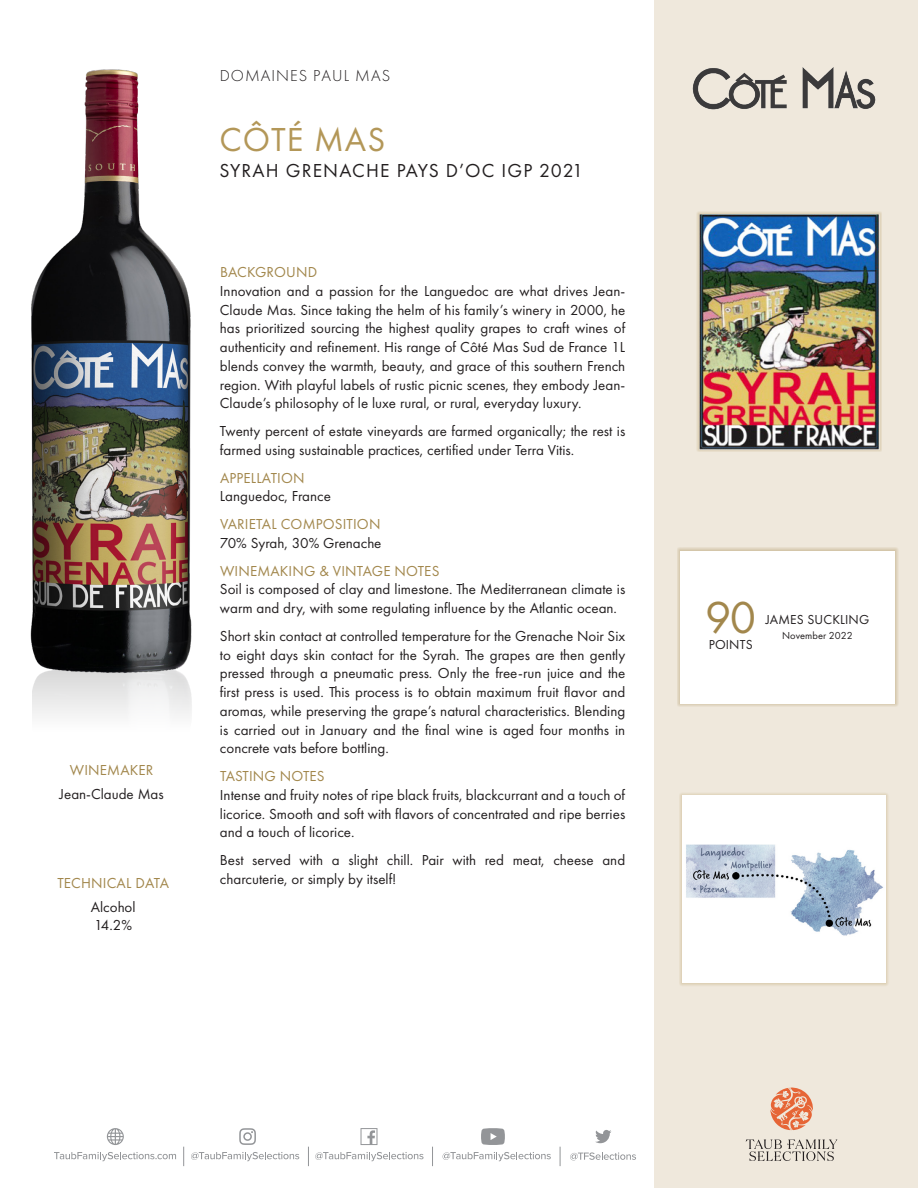
<style>
.page{position:relative;width:918px;height:1188px;background:#fff}
.page>*{position:absolute;margin:0;border:0;box-sizing:border-box;transform-origin:0 0}
.t1{font:46.5px "Futura PT";color:#a2874c}
._2_Producer_Name{font:34.5px "Futura PT";letter-spacing:.03em;color:#b39758}
._3_Wine_Name___Vint{font:19.5px "Futura PT";letter-spacing:.06em;color:#231f20}
._1_Eyebrow_Text{font:300 16.5px "Futura PT";letter-spacing:.06em;color:#231f20}
._5_Body_Text{font:15px/18.8px "Futura PT";color:#231f20;text-align:justify}
._4_Para_Header{font:15px "Futura PT";letter-spacing:.01em;color:#a2874c}
.Winemkr___Tech_body{font:15px/18px "Futura PT";color:#231f20}
.Winemkr___Tech_head{font:15px "Futura PT";letter-spacing:.01em;color:#a2874c}
.t2{font:13.5px "Futura PT";letter-spacing:.01em;color:#231f20}
.t3{font:10.5px "Futura PT";color:#231f20}
</style>
<div class="page">
<img style="left:31px;top:69px;width:161px;height:588px">
<img style="left:32px;top:657px;width:160px;height:59px">
<div style="left:654px;top:0;width:264px;height:1188px;background:#efe8dc"></div>
<img style="left:697px;top:212px;width:185px;height:240px">
<div style="left:677px;top:547px;width:221px;height:160px;background:#a2874c;opacity:.65"></div>
<div style="left:680px;top:551px;width:215px;height:153px;background:#fff"></div>
<div style="left:679px;top:792px;width:210px;height:195px;background:#b39758;opacity:.65"></div>
<img style="left:682px;top:796px;width:204px;height:187px">
<img style="left:692px;top:67px;width:184px;height:43px">
<svg style="left:570px;top:1152px;width:66px;height:8px"></svg>
<svg style="left:54px;top:1152px;width:122px;height:9px"></svg>
<svg style="left:191px;top:1152px;width:108px;height:9px"></svg>
<svg style="left:315px;top:1152px;width:109px;height:9px"></svg>
<svg style="left:443px;top:1152px;width:108px;height:9px"></svg>
<svg style="left:560px;top:1147px;width:1px;height:19px"></svg>
<svg style="left:308px;top:1147px;width:1px;height:19px"></svg>
<svg style="left:183px;top:1147px;width:1px;height:19px"></svg>
<svg style="left:361px;top:1128px;width:16px;height:17px"></svg>
<svg style="left:239px;top:1128px;width:17px;height:17px"></svg>
<svg style="left:432px;top:1147px;width:1px;height:19px"></svg>
<svg style="left:595px;top:1130px;width:16px;height:13px"></svg>
<svg style="left:107px;top:1128px;width:17px;height:17px"></svg>
<svg style="left:481px;top:1128px;width:24px;height:17px"></svg>
<svg style="left:746px;top:1139px;width:92px;height:22px"></svg>
<svg style="left:770px;top:1088px;width:43px;height:42px"></svg>
<p class="Winemkr___Tech_head" style="left:70px;top:761px;width:85px">WINEMAKER</p>
<p class="Winemkr___Tech_body" style="left:60px;top:785px;width:106px">Jean-Claude Mas</p>
<p class="Winemkr___Tech_head" style="left:57px;top:875px;width:113px">TECHNICAL DATA</p>
<p class="Winemkr___Tech_body" style="left:91px;top:898px;width:46px">Alcohol<br>14.2%</p>
<p class="_1_Eyebrow_Text" style="left:220px;top:67px;width:172px">DOMAINES PAUL MAS</p>
<p class="_2_Producer_Name" style="left:219px;top:119px;width:167px">CÔTÉ MAS</p>
<p class="_3_Wine_Name___Vint" style="left:219px;top:159px;width:365px">SYRAH GRENACHE PAYS D’OC IGP 2021</p>
<p class="_4_Para_Header" style="left:220px;top:263px;width:99px">BACKGROUND</p>
<p class="_5_Body_Text" style="left:220px;top:281px;width:407px">Innovation and a passion for the Languedoc are what drives Jean-Claude Mas. Since taking the helm of his family’s winery in 2000, he has prioritized sourcing the highest quality grapes to craft wines of authenticity and refinement. His range of Côté Mas Sud de France 1L blends convey the warmth, beauty, and grace of this southern French region. With playful labels of rustic picnic scenes, they embody Jean-Claude’s philosophy of le luxe rural, or rural, everyday luxury.</p>
<p class="_5_Body_Text" style="left:220px;top:422px;width:407px">Twenty percent of estate vineyards are farmed organically; the rest is farmed using sustainable practices, certified under Terra Vitis.</p>
<p class="_4_Para_Header" style="left:220px;top:469px;width:86px">APPELLATION</p>
<p class="_5_Body_Text" style="left:220px;top:487px;width:113px">Languedoc, France</p>
<p class="_4_Para_Header" style="left:220px;top:515px;width:162px">VARIETAL COMPOSITION</p>
<p class="_5_Body_Text" style="left:220px;top:533px;width:163px">70% Syrah, 30% Grenache</p>
<p class="_4_Para_Header" style="left:220px;top:562px;width:221px">WINEMAKING &amp; VINTAGE NOTES</p>
<p class="_5_Body_Text" style="left:220px;top:580px;width:407px">Soil is composed of clay and limestone. The Mediterranean climate is warm and dry, with some regulating influence by the Atlantic ocean.</p>
<p class="_5_Body_Text" style="left:220px;top:626px;width:407px">Short skin contact at controlled temperature for the Grenache Noir Six to eight days skin contact for the Syrah. The grapes are then gently pressed through a pneumatic press. Only the free-run juice and the first press is used. This process is to obtain maximum fruit flavor and aromas, while preserving the grape’s natural characteristics. Blending is carried out in January and the final wine is aged four months in concrete vats before bottling.</p>
<p class="_4_Para_Header" style="left:220px;top:767px;width:106px">TASTING NOTES</p>
<p class="_5_Body_Text" style="left:220px;top:785px;width:407px">Intense and fruity notes of ripe black fruits, blackcurrant and a touch of licorice. Smooth and soft with flavors of concentrated and ripe berries and a touch of licorice.</p>
<p class="_5_Body_Text" style="left:220px;top:851px;width:407px">Best served with a slight chill. Pair with red meat, cheese and charcuterie, or simply by itself!</p>
<p class="t1" style="left:705px;top:590px;width:52px">90</p>
<p class="t2" style="left:709px;top:637px;width:45px">POINTS</p>
<p class="t2" style="left:766px;top:612px;width:105px">JAMES SUCKLING</p>
<p class="t3" style="left:782px;top:629px;width:72px">November 2022</p>
</div>
